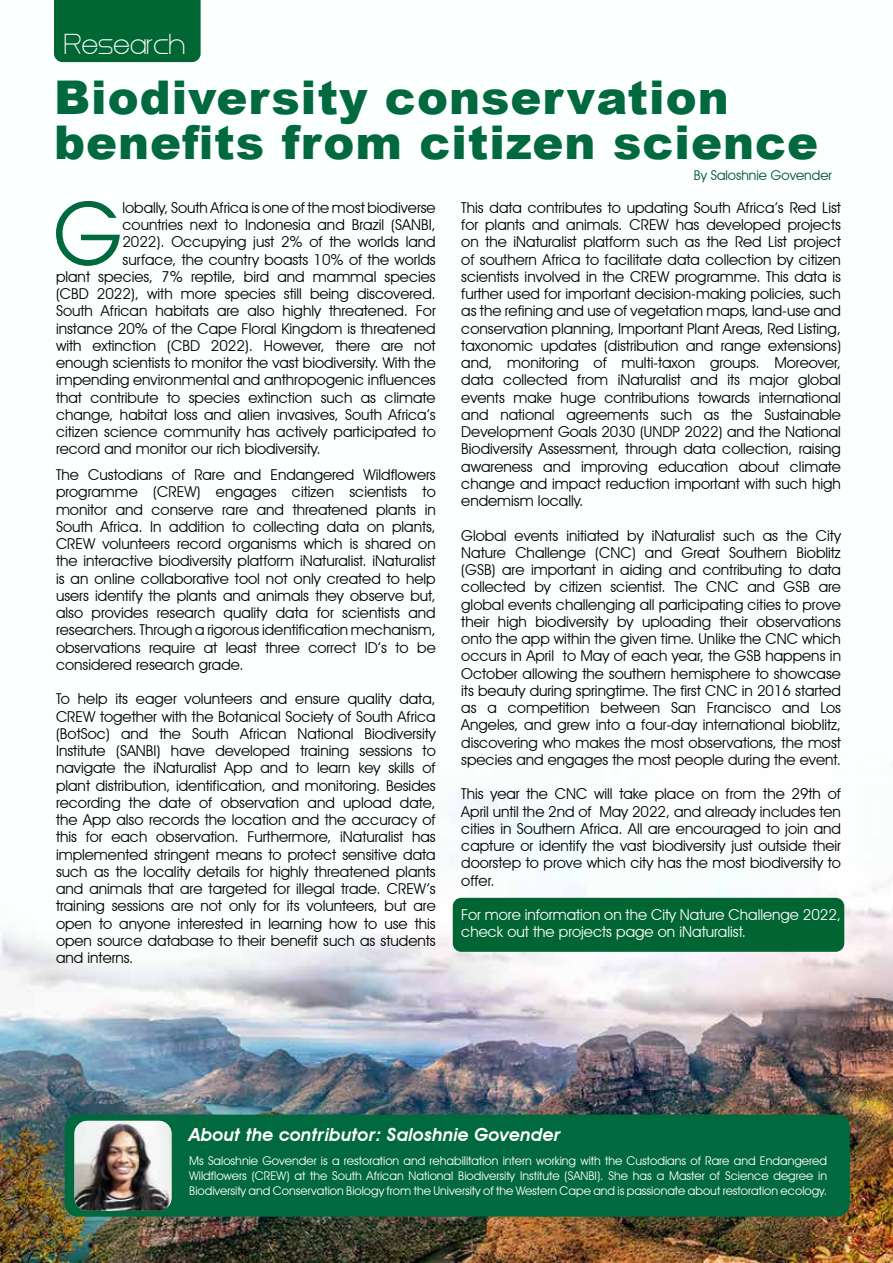
<style>
.page{position:relative;width:893px;height:1263px;background:#fff}
.page>*{position:absolute;margin:0;border:0;box-sizing:border-box;transform-origin:0 0}
.t1{font:87.75px "Avant Garde IT Cby BT";color:#00693e}
.t2{font:900 46.5px/45px "Arial";letter-spacing:.02em;color:#00693e}
.t3{font:24px "Steiner";letter-spacing:.01em;color:#fff}
.t4{font:italic 600 18px "Avant Garde IT Cby BT";letter-spacing:.01em;color:#fff}
.t5{font:15px/17.2px "Avant Garde IT Cby BT";color:#000;text-align:justify}
.t6{font:15px/17.2px "Avant Garde IT Cby BT";color:#fff}
.t7{font:13.5px "Avant Garde IT Cby BT";color:#004f32}
.t8{font:12px/15px "Avant Garde IT Cby BT";color:#fff;text-align:justify}
</style>
<div class="page">
<img style="left:0;top:62px;width:893px;height:1201px">
<div style="left:65px;top:1114px;width:785px;height:102px;background:#00693e;border-radius:13px"></div>
<img style="left:75px;top:1121px;width:96px;height:90px">
<div style="left:54px;top:0;width:147px;height:62px;background:#063"></div>
<div style="left:453px;top:898px;width:391px;height:54px;background:#006532;border-radius:9px"></div>
<h3 class="t3" style="left:64px;top:34px;width:122px">Research</h3>
<h2 class="t2" style="left:54px;top:73px;width:766px">Biodiversity conservation benefits from citizen science</h2>
<h1 class="t1" style="left:53px;top:180px;width:71px">G</h1>
<p class="t5" style="left:123px;top:199px;width:315px">lobally, South Africa is one of the most biodiverse</p>
<p class="t5" style="left:123px;top:216px;width:315px">countries next to Indonesia and Brazil (SANBI,</p>
<p class="t5" style="left:123px;top:233px;width:315px">2022). Occupying just 2% of the worlds land</p>
<p class="t5" style="left:123px;top:251px;width:315px">surface, the country boasts 10% of the worlds</p>
<p class="t5" style="left:56px;top:268px;width:381px">plant species, 7% reptile, bird and mammal species</p>
<p class="t5" style="left:56px;top:285px;width:381px">(CBD 2022), with more species still being discovered.</p>
<p class="t5" style="left:56px;top:302px;width:381px">South African habitats are also highly threatened. For</p>
<p class="t5" style="left:56px;top:320px;width:381px">instance 20% of the Cape Floral Kingdom is threatened</p>
<p class="t5" style="left:56px;top:337px;width:381px">with extinction (CBD 2022). However, there are not</p>
<p class="t5" style="left:56px;top:354px;width:381px">enough scientists to monitor the vast biodiversity. With the</p>
<p class="t5" style="left:56px;top:371px;width:381px">impending environmental and anthropogenic influences</p>
<p class="t5" style="left:56px;top:389px;width:381px">that contribute to species extinction such as climate</p>
<p class="t5" style="left:56px;top:406px;width:381px">change, habitat loss and alien invasives, South Africa’s</p>
<p class="t5" style="left:56px;top:423px;width:381px">citizen science community has actively participated to</p>
<p class="t5" style="left:56px;top:440px;width:266px">record and monitor our rich biodiversity.</p>
<p class="t5" style="left:56px;top:466px;width:381px">The Custodians of Rare and Endangered Wildflowers programme (CREW) engages citizen scientists to monitor and conserve rare and threatened plants in South Africa. In addition to collecting data on plants, CREW volunteers record organisms which is shared on the interactive biodiversity platform iNaturalist. iNaturalist is an online collaborative tool not only created to help users identify the plants and animals they observe but, also provides research quality data for scientists and researchers. Through a rigorous identification mechanism, observations require at least three correct ID’s to be considered research grade.</p>
<p class="t5" style="left:56px;top:690px;width:381px">To help its eager volunteers and ensure quality data, CREW together with the Botanical Society of South Africa (BotSoc) and the South African National Biodiversity Institute (SANBI) have developed training sessions to navigate the iNaturalist App and to learn key skills of plant distribution, identification, and monitoring. Besides recording the date of observation and upload date, the App also records the location and the accuracy of this for each observation. Furthermore, iNaturalist has implemented stringent means to protect sensitive data such as the locality details for highly threatened plants and animals that are targeted for illegal trade. CREW’s training sessions are not only for its volunteers, but are open to anyone interested in learning how to use this open source database to their benefit such as students and interns.</p>
<p class="t7" style="left:694px;top:167px;width:140px">By Saloshnie Govender</p>
<p class="t5" style="left:461px;top:199px;width:381px">This data contributes to updating South Africa’s Red List for plants and animals. CREW has developed projects on the iNaturalist platform such as the Red List project of southern Africa to facilitate data collection by citizen scientists involved in the CREW programme. This data is further used for important decision-making policies, such as the refining and use of vegetation maps, land-use and conservation planning, Important Plant Areas, Red Listing, taxonomic updates (distribution and range extensions) and, monitoring of multi-taxon groups. Moreover, data collected from iNaturalist and its major global events make huge contributions towards international and national agreements such as the Sustainable Development Goals 2030 (UNDP 2022) and the National Biodiversity Assessment, through data collection, raising awareness and improving education about climate change and impact reduction important with such high endemism locally.</p>
<p class="t5" style="left:461px;top:527px;width:381px">Global events initiated by iNaturalist such as the City Nature Challenge (CNC) and Great Southern Bioblitz (GSB) are important in aiding and contributing to data collected by citizen scientist. The CNC and GSB are global events challenging all participating cities to prove their high biodiversity by uploading their observations onto the app within the given time. Unlike the CNC which occurs in April to May of each year, the GSB happens in October allowing the southern hemisphere to showcase its beauty during springtime. The first CNC in 2016 started as a competition between San Francisco and Los Angeles, and grew into a four-day international bioblitz, discovering who makes the most observations, the most species and engages the most people during the event.</p>
<p class="t5" style="left:461px;top:785px;width:381px">This year the CNC will take place on from the 29th of April until the 2nd of May 2022, and already includes ten cities in Southern Africa. All are encouraged to join and capture or identify the vast biodiversity just outside their doorstep to prove which city has the most biodiversity to offer.</p>
<p class="t6" style="left:461px;top:906px;width:381px">For more information on the City Nature Challenge 2022, check out the projects page on iNaturalist.</p>
<p class="t4" style="left:189px;top:1124px;width:373px">About the contributor: Saloshnie Govender</p>
<p class="t8" style="left:189px;top:1153px;width:639px">Ms Saloshnie Govender is a restoration and rehabilitation intern working with the Custodians of Rare and Endangered Wildflowers (CREW) at the South African National Biodiversity Institute (SANBI). She has a Master of Science degree in Biodiversity and Conservation Biology from the University of the Western Cape and is passionate about restoration ecology.</p>
</div>
